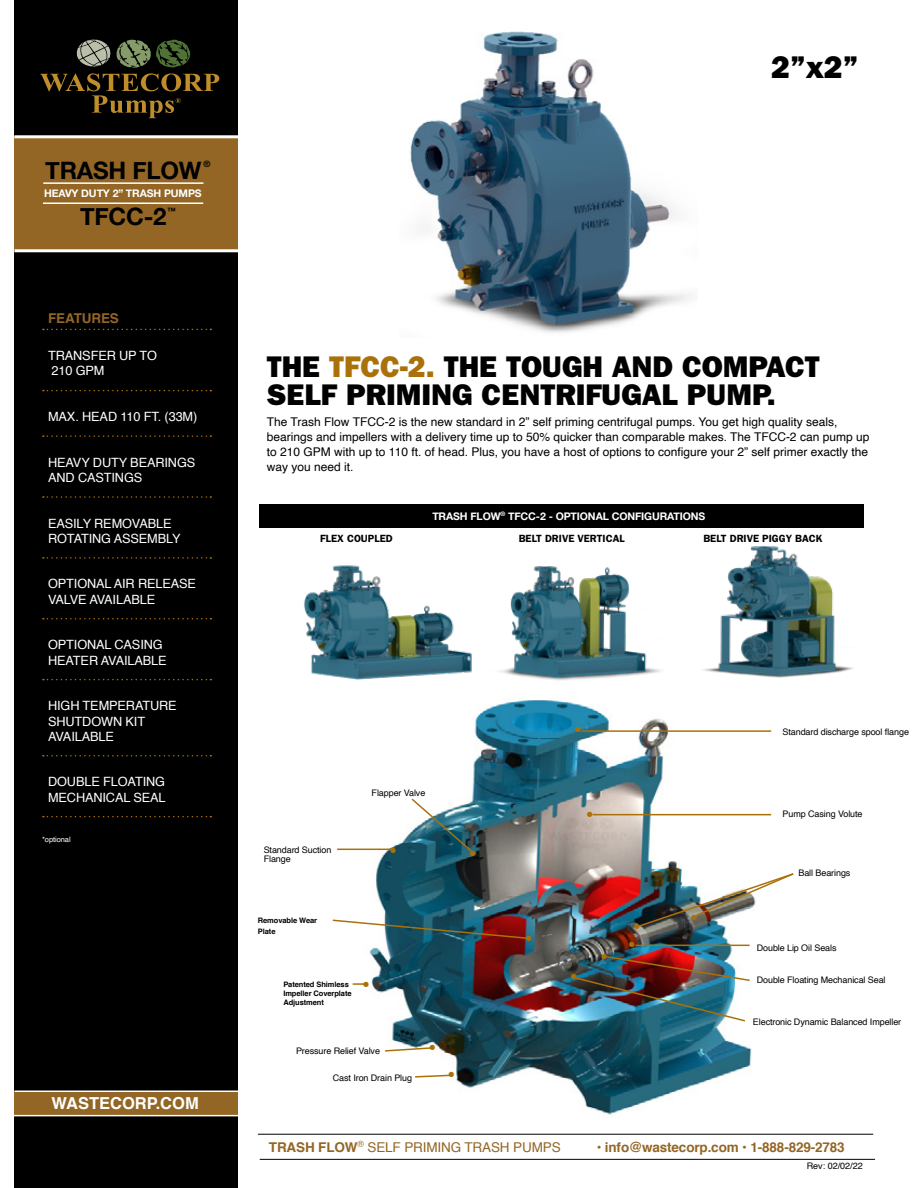
<style>
.page{position:relative;width:918px;height:1188px;background:#fff}
.page>*{position:absolute;margin:0;border:0;box-sizing:border-box;transform-origin:0 0}
.t1{font:31.5px "ITC Franklin Gothic Std Hvy";color:#000}
.t2{font:30px/28.5px "ITC Franklin Gothic Std Hvy";color:#000}
.t3{font:700 24px/46.5px "Helvetica Neue";letter-spacing:-.01em;color:#000;text-align:center}
.t4{font:700 24px/17.5px "Helvetica Neue";color:#aa710a}
.t5{font:700 16.5px "Helvetica";color:#fff}
.t6{font:700 13.5px "Helvetica";letter-spacing:-.01em;color:#936625}
.t7{font:13.5px "Helvetica";letter-spacing:-.01em;color:#936625}
.t8{font:12.75px/15.3px "Helvetica";letter-spacing:-.01em;color:#fff}
.t9{font:12px/15px "Helvetica";color:#000}
.t10{font:700 10.5px "Helvetica Neue";letter-spacing:-.01em;color:#fff}
.t11{font:600 10.5px "ITC Franklin Gothic Std";color:#000}
.t12{font:9px/9px "Helvetica";letter-spacing:-.01em;color:#000}
.t13{font:700 8.7px "Helvetica Neue";color:#000}
.t14{font:700 7.5px/9px "Helvetica";letter-spacing:-.01em;color:#000}
.t15{font:7.5px "Helvetica";letter-spacing:-.01em;color:#fff}
.s1{color:#aa710a}
.s2{font-weight:700}
.s3{font-family:"Helvetica Neue"}
</style>
<div class="page">
<div style="left:14px;top:0;width:224px;height:1188px;background:#000"></div>
<div style="left:14px;top:1092px;width:224px;height:24px;background:#936625"></div>
<hr style="left:14px;top:1091px;width:224px;height:1px;background:#fff">
<hr style="left:14px;top:1115px;width:226px;height:1px;background:#fff">
<div style="left:14px;top:137px;width:224px;height:113px;background:#936625"></div>
<hr style="left:14px;top:135px;width:230px;height:3px;background:#fff">
<hr style="left:14px;top:249px;width:230px;height:3px;background:#fff">
<svg style="left:40px;top:40px;width:179px;height:78px"></svg>
<svg style="left:43px;top:329px;width:168px;height:1px"></svg>
<svg style="left:43px;top:390px;width:168px;height:1px"></svg>
<svg style="left:43px;top:435px;width:168px;height:2px"></svg>
<svg style="left:43px;top:496px;width:168px;height:2px"></svg>
<svg style="left:43px;top:557px;width:168px;height:2px"></svg>
<svg style="left:43px;top:618px;width:168px;height:2px"></svg>
<svg style="left:43px;top:679px;width:168px;height:1px"></svg>
<svg style="left:43px;top:755px;width:168px;height:2px"></svg>
<svg style="left:43px;top:816px;width:168px;height:1px"></svg>
<hr style="left:258px;top:1134px;width:615px;height:1px;background:#000">
<hr style="left:260px;top:1159px;width:615px;height:1px;background:#000">
<div style="left:260px;top:504px;width:604px;height:24px;background:#000"></div>
<hr style="left:43px;top:202px;width:160px;height:2px;background:#fff">
<hr style="left:43px;top:182px;width:160px;height:2px;background:#fff">
<img style="left:410px;top:31px;width:282px;height:302px">
<img style="left:345px;top:700px;width:427px;height:415px">
<hr style="left:581px;top:730px;width:190px;height:2px;background:#aa710a">
<hr style="left:593px;top:814px;width:178px;height:1px;background:#aa710a">
<img style="left:637px;top:872px;width:157px;height:56px">
<hr style="left:635px;top:945px;width:115px;height:1px;background:#aa710a">
<img style="left:574px;top:955px;width:177px;height:68px">
<svg style="left:414px;top:1074px;width:38px;height:4px"></svg>
<svg style="left:383px;top:1046px;width:51px;height:6px"></svg>
<svg style="left:353px;top:983px;width:12px;height:2px"></svg>
<hr style="left:337px;top:849px;width:57px;height:1px;background:#aa710a">
<img style="left:410px;top:797px;width:65px;height:58px">
<svg style="left:332px;top:919px;width:200px;height:21px"></svg>
<img style="left:703px;top:545px;width:151px;height:133px">
<img style="left:500px;top:566px;width:161px;height:115px">
<img style="left:304px;top:565px;width:168px;height:115px">
<h3 class="t3" style="left:45px;top:148px;width:158px">TRASH FLOW<br>TFCC-2</h3>
<p class="t13" style="left:204px;top:158px;width:8px">®</p>
<p class="t10" style="left:44px;top:185px;width:159px">HEAVY DUTY 2” TRASH PUMPS</p>
<p class="t13" style="left:167px;top:204px;width:10px">™</p>
<p class="t6" style="left:48px;top:308px;width:72px">FEATURES</p>
<p class="t8" style="left:48px;top:348px;width:110px">TRANSFER UP TO<br>210 GPM</p>
<p class="t8" style="left:48px;top:409px;width:151px">MAX. HEAD 110 FT. (33M)</p>
<p class="t8" style="left:48px;top:455px;width:149px">HEAVY DUTY BEARINGS<br>AND CASTINGS</p>
<p class="t8" style="left:48px;top:516px;width:134px">EASILY REMOVABLE<br>ROTATING ASSEMBLY</p>
<p class="t8" style="left:48px;top:577px;width:150px">OPTIONAL AIR RELEASE<br>VALVE AVAILABLE</p>
<p class="t8" style="left:48px;top:638px;width:120px">OPTIONAL CASING<br>HEATER AVAILABLE</p>
<p class="t8" style="left:48px;top:698px;width:130px">HIGH TEMPERATURE<br>SHUTDOWN KIT<br>AVAILABLE</p>
<p class="t8" style="left:48px;top:775px;width:119px">DOUBLE FLOATING<br>MECHANICAL SEAL</p>
<p class="t15" style="left:42px;top:834px;width:30px">*optional</p>
<h3 class="t5" style="left:52px;top:1090px;width:149px">WASTECORP.COM</h3>
<h1 class="t1" style="left:771px;top:49px;width:89px">2”x2”</h1>
<h2 class="t2" style="left:267px;top:353px;width:555px">THE <span class="s1">TFCC-2.</span> THE TOUGH AND COMPACT<br>SELF PRIMING CENTRIFUGAL PUMP.</h2>
<p class="t9" style="left:267px;top:415px;width:604px">The Trash Flow TFCC-2 is the new standard in 2” self priming centrifugal pumps. You get high quality seals, bearings and impellers with a delivery time up to 50% quicker than comparable makes. The TFCC-2 can pump up to 210 GPM with up to 110 ft. of head. Plus, you have a host of options to configure your 2” self primer exactly the way you need it.</p>
<p class="t10" style="left:432px;top:508px;width:274px">TRASH FLOW<sup>®</sup> TFCC-2 - OPTIONAL CONFIGURATIONS</p>
<p class="t11" style="left:320px;top:532px;width:74px">FLEX COUPLED</p>
<p class="t11" style="left:519px;top:532px;width:107px">BELT DRIVE VERTICAL</p>
<p class="t11" style="left:703px;top:532px;width:121px">BELT DRIVE PIGGY BACK</p>
<p class="t12" style="left:264px;top:845px;width:69px">Standard Suction<br>Flange</p>
<p class="t12" style="left:372px;top:788px;width:55px">Flapper Valve</p>
<h3 class="t4" style="left:389px;top:842px;width:10px">•</h3>
<h3 class="t4" style="left:469px;top:845px;width:10px">•</h3>
<p class="t14" style="left:258px;top:915px;width:61px;line-height:10.5px">Removable Wear<br>Plate</p>
<p class="t14" style="left:283px;top:980px;width:70px">Patented Shimless<br>Impeller Coverplate<br>Adjustment</p>
<h3 class="t4" style="left:362px;top:976px;width:10px">•</h3>
<p class="t12" style="left:296px;top:1047px;width:86px">Pressure Relief Valve</p>
<p class="t12" style="left:333px;top:1074px;width:81px">Cast Iron Drain Plug</p>
<h3 class="t4" style="left:428px;top:1040px;width:10px">•</h3>
<h3 class="t4" style="left:447px;top:1066px;width:10px">•</h3>
<h3 class="t4" style="left:574px;top:722px;width:10px">•</h3>
<h3 class="t4" style="left:586px;top:807px;width:10px">•</h3>
<h3 class="t4" style="left:525px;top:931px;width:10px">•</h3>
<h3 class="t4" style="left:570px;top:969px;width:10px">•</h3>
<h3 class="t4" style="left:600px;top:948px;width:10px">•</h3>
<h3 class="t4" style="left:627px;top:918px;width:15px">• •</h3>
<h3 class="t4" style="left:690px;top:909px;width:10px">•</h3>
<p class="t12" style="left:783px;top:728px;width:128px">Standard discharge spool flange</p>
<p class="t12" style="left:783px;top:810px;width:82px">Pump Casing Volute</p>
<p class="t12" style="left:798px;top:868px;width:53px">Ball Bearings</p>
<p class="t12" style="left:757px;top:943px;width:81px">Double Lip Oil Seals</p>
<p class="t12" style="left:757px;top:976px;width:130px">Double Floating Mechanical Seal</p>
<p class="t12" style="left:753px;top:1018px;width:150px">Electronic Dynamic Balanced Impeller</p>
<p class="t7" style="left:269px;top:1137px;width:293px"><span class="s2">TRASH FLOW</span><sup>®</sup> SELF PRIMING TRASH PUMPS</p>
<p class="t6" style="left:597px;top:1136px;width:250px"><span class="s3">•</span> info@wastecorp.com <span class="s3">•</span> 1-888-829-2783</p>
<p class="t12" style="left:807px;top:1162px;width:58px">Rev: 02/02/22</p>
</div>
